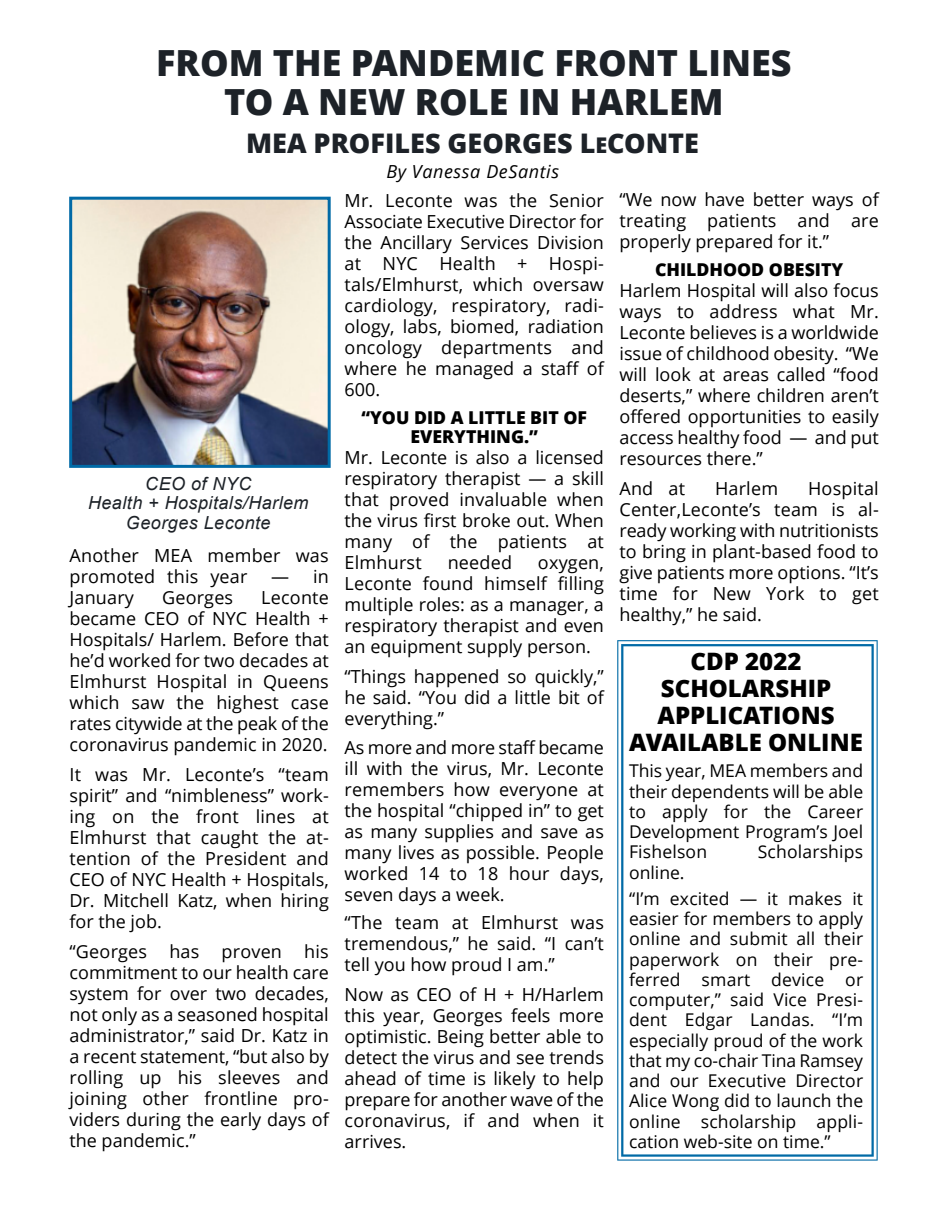
<style>
.page{position:relative;width:944px;height:1214px;background:#fff}
.page>*{position:absolute;margin:0;border:0;box-sizing:border-box;transform-origin:0 0}
.t1{font:800 36px/39px "Open Sans";color:#1d2228;text-align:center}
.t2{font:800 27px "Open Sans";color:#1d2228}
.t3{font:800 24px/27px "Open Sans";color:#000;text-align:center}
.t4{font:18px/21px "Open Sans";color:#000;text-align:justify}
.t5{font:italic 18px/19.5px "Arial";letter-spacing:.025em;color:#1d2228;text-align:center}
.t6{font:italic 18px "Open Sans";letter-spacing:.035em;color:#000}
.t7{font:800 17.7px/19.2px "Open Sans";color:#000;text-align:center}
.t8{font:17.55px/20.2px "Open Sans";letter-spacing:.01em;color:#000;text-align:justify}
.s1{font-size:21.6px}
.s2{color:#fff}
</style>
<div class="page">
<img style="left:73px;top:201px;width:254px;height:263px">
<div style="left:69px;top:197px;width:262px;height:271px;border:3px solid #016aa6"></div>
<svg style="left:617px;top:640px;width:260px;height:520px"></svg>
<h1 class="t1" style="left:156px;top:47px;width:637px">FROM THE PANDEMIC FRONT LINES<br>TO A NEW ROLE IN HARLEM</h1>
<h2 class="t2" style="left:246px;top:133px;width:454px">MEA PROFILES GEORGES L<span class="s1">E</span>CONTE</h2>
<p class="t5" style="left:88px;top:475px;width:222px">CEO of NYC<br>Health + Hospitals/Harlem<br>Georges Leconte</p>
<p class="t4" style="left:69px;top:546px;width:261px">Another MEA member was promoted this year</p>
<p class="t4" style="left:271px;top:567px;width:59px">— in</p>
<p class="t4" style="left:69px;top:588px;width:66px">January</p>
<p class="t4" style="left:162px;top:588px;width:73px">Georges</p>
<p class="t4" style="left:69px;top:588px;width:261px;text-indent:192px">Leconte became CEO of NYC Health + Hospitals/<span class="s2">-</span>Harlem. Before that he’d worked for two decades at Elmhurst Hospital in Queens which saw the highest case rates citywide at the peak of the coronavirus pandemic in 2020.</p>
<p class="t4" style="left:69px;top:765px;width:261px">It was Mr. Leconte’s “team spirit” and “nimbleness” work&shy;ing on the front lines at Elmhurst that caught the at&shy;tention of the President and CEO of NYC Health + Hospitals, Dr. Mitchell Katz, when hiring for the job.</p>
<p class="t4" style="left:69px;top:942px;width:261px">“Georges has proven his commitment to our health care system for over two decades, not only as a seasoned hospital administrator,” said Dr. Katz in a recent statement, “but also by rolling up his sleeves and joining other frontline pro&shy;viders during the early days of the pandemic.”</p>
<p class="t6" style="left:386px;top:164px;width:174px">By Vanessa DeSantis</p>
<p class="t4" style="left:344px;top:191px;width:261px">Mr. Leconte was the Senior Associate Executive Director for the Ancillary Services Division at NYC Health + Hospi&shy;tals/Elmhurst, which oversaw cardiology, respiratory, radi&shy;ology, labs, biomed, radiation oncology departments and where he managed a staff of 600.</p>
<p class="t7" style="left:361px;top:409px;width:227px">“YOU DID A LITTLE BIT OF<br>EVERYTHING.”</p>
<p class="t4" style="left:344px;top:449px;width:261px">Mr. Leconte is also a licensed respiratory therapist — a skill that proved invaluable when the virus first broke out. When many of the patients at Elmhurst</p>
<p class="t4" style="left:447px;top:554px;width:66px">needed</p>
<p class="t4" style="left:344px;top:554px;width:261px;text-indent:193px">oxygen, Leconte found himself filling multiple roles: as a manager, a respiratory therapist and even an equipment supply person.</p>
<p class="t4" style="left:344px;top:668px;width:261px">“Things happened so quickly,” he said. “You did a little bit of everything.”</p>
<p class="t4" style="left:344px;top:738px;width:261px">As more and more staff became ill with the virus, Mr. Leconte remembers how everyone at the hospital “chipped in” to get as many supplies and save as many lives as possible. People worked 14 to 18 hour days, seven days a week.</p>
<p class="t4" style="left:344px;top:914px;width:261px">“The team at Elmhurst was tremendous,” he said. “I can’t tell you how proud I am.”</p>
<p class="t4" style="left:344px;top:986px;width:261px">Now as CEO of H + H/Harlem this year, Georges feels more optimistic. Being better able to detect the virus and see trends ahead of time is likely to help prepare for another wave of the coronavirus, if and when it arrives.</p>
<p class="t4" style="left:619px;top:190px;width:261px">“We now have better ways of treating patients and are properly prepared for it.”</p>
<p class="t7" style="left:655px;top:261px;width:190px">CHILDHOOD OBESITY</p>
<p class="t4" style="left:619px;top:282px;width:261px">Harlem Hospital will also focus ways to address what Mr.<br>Leconte believes is a worldwide issue of childhood obesity. “We will look at areas called “food deserts,” where children aren’t offered opportunities to easily access healthy food — and put resources there.”</p>
<p class="t4" style="left:619px;top:480px;width:67px">And at</p>
<p class="t4" style="left:715px;top:480px;width:65px">Harlem</p>
<p class="t4" style="left:619px;top:480px;width:261px;text-indent:189px">Hospital Center,Leconte’s team is al&shy;ready working with nutritionists to bring in plant-based food to give patients more options. “It’s time for New York to get healthy,” he said.</p>
<h3 class="t3" style="left:629px;top:650px;width:235px">CDP 2022<br>SCHOLARSHIP<br>APPLICATIONS<br>AVAILABLE ONLINE</h3>
<p class="t8" style="left:629px;top:762px;width:236px">This year, MEA members and their dependents will be able to apply for the Career Development Program’s Joel Fishelson</p>
<p class="t8" style="left:757px;top:843px;width:107px">Scholarships</p>
<p class="t8" style="left:629px;top:860px;width:236px;line-height:26.2px">online.<br>“I’m excited — it makes it</p>
<p class="t8" style="left:629px;top:910px;width:236px">easier for members to apply online and submit all their paperwork on their pre&shy;ferred smart device or computer,” said Vice Presi&shy;dent Edgar Landas. “I’m especially proud of the work that my co-chair Tina Ramsey and our Executive Director Alice Wong did to launch the online scholarship appli&shy;cation web-site on time.”</p>
</div>
